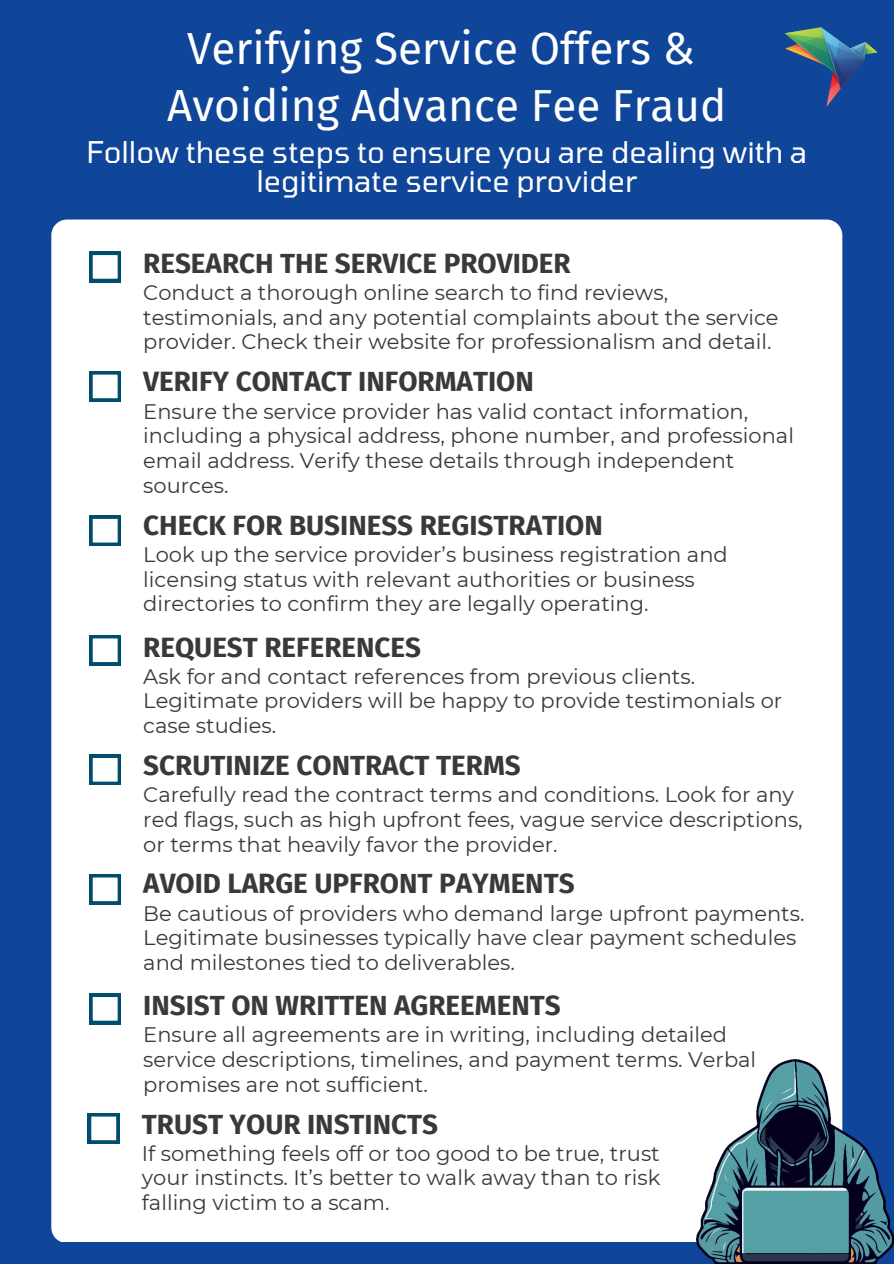
<style>
.page{position:relative;width:894px;height:1264px;background:#fff}
.page>*{position:absolute;margin:0;border:0;box-sizing:border-box;transform-origin:0 0}
.t1{font:43.95px/56.2px "Fira Sans";color:#fff;text-align:center}
.t2{font:29.7px/29.2px "Tomorrow";color:#fff;text-align:center}
.t3{font:700 27.75px "Fira Sans";color:#393939}
.t4{font:21px/24.8px "Montserrat";color:#393939}
</style>
<div class="page">
<div style="left:0;top:0;width:893px;height:1263px;background:#10469a"></div>
<div style="left:51px;top:219px;width:791px;height:1022px;background:#fff"></div>
<svg style="left:89px;top:252px;width:32px;height:30px"></svg>
<svg style="left:89px;top:371px;width:32px;height:30px"></svg>
<svg style="left:89px;top:515px;width:32px;height:31px"></svg>
<svg style="left:89px;top:635px;width:32px;height:30px"></svg>
<svg style="left:89px;top:754px;width:32px;height:31px"></svg>
<svg style="left:89px;top:874px;width:32px;height:30px"></svg>
<svg style="left:89px;top:993px;width:32px;height:31px"></svg>
<svg style="left:88px;top:1113px;width:31px;height:30px"></svg>
<img style="left:696px;top:1059px;width:197px;height:204px">
<img style="left:785px;top:27px;width:92px;height:80px">
<h1 class="t1" style="left:167px;top:20px;width:560px">Verifying Service Offers &amp;<br>Avoiding Advance Fee Fraud</h1>
<h2 class="t2" style="left:86px;top:134px;width:721px">Follow these steps to ensure you are dealing with a legitimate service provider</h2>
<h3 class="t3" style="left:143px;top:240px;width:429px">RESEARCH THE SERVICE PROVIDER</h3>
<p class="t4" style="left:143px;top:279px;width:636px">Conduct a thorough online search to find reviews, testimonials, and any potential complaints about the service provider. Check their website for professionalism and detail.</p>
<h3 class="t3" style="left:143px;top:358px;width:392px">VERIFY CONTACT INFORMATION</h3>
<p class="t4" style="left:143px;top:398px;width:652px">Ensure the service provider has valid contact information, including a physical address, phone number, and professional email address. Verify these details through independent sources.</p>
<h3 class="t3" style="left:143px;top:501px;width:461px">CHECK FOR BUSINESS REGISTRATION</h3>
<p class="t4" style="left:143px;top:541px;width:586px">Look up the service provider’s business registration and licensing status with relevant authorities or business directories to confirm they are legally operating.</p>
<h3 class="t3" style="left:143px;top:623px;width:279px">REQUEST REFERENCES</h3>
<p class="t4" style="left:143px;top:663px;width:640px">Ask for and contact references from previous clients.<br>Legitimate providers will be happy to provide testimonials or case studies.</p>
<h3 class="t3" style="left:143px;top:742px;width:379px">SCRUTINIZE CONTRACT TERMS</h3>
<p class="t4" style="left:143px;top:781px;width:660px">Carefully read the contract terms and conditions. Look for any red flags, such as high upfront fees, vague service descriptions, or terms that heavily favor the provider.</p>
<h3 class="t3" style="left:143px;top:860px;width:432px">AVOID LARGE UPFRONT PAYMENTS</h3>
<p class="t4" style="left:143px;top:900px;width:662px">Be cautious of providers who demand large upfront payments.<br>Legitimate businesses typically have clear payment schedules and milestones tied to deliverables.</p>
<h3 class="t3" style="left:143px;top:982px;width:419px">INSIST ON WRITTEN AGREEMENTS</h3>
<p class="t4" style="left:143px;top:1021px;width:614px">Ensure all agreements are in writing, including detailed service descriptions, timelines, and payment terms. Verbal promises are not sufficient.</p>
<h3 class="t3" style="left:142px;top:1100px;width:298px">TRUST YOUR INSTINCTS</h3>
<p class="t4" style="left:142px;top:1140px;width:520px;text-align:justify">If something feels off or too good to be true, trust your instincts. It’s better to walk away than to risk falling victim to a scam.</p>
</div>
